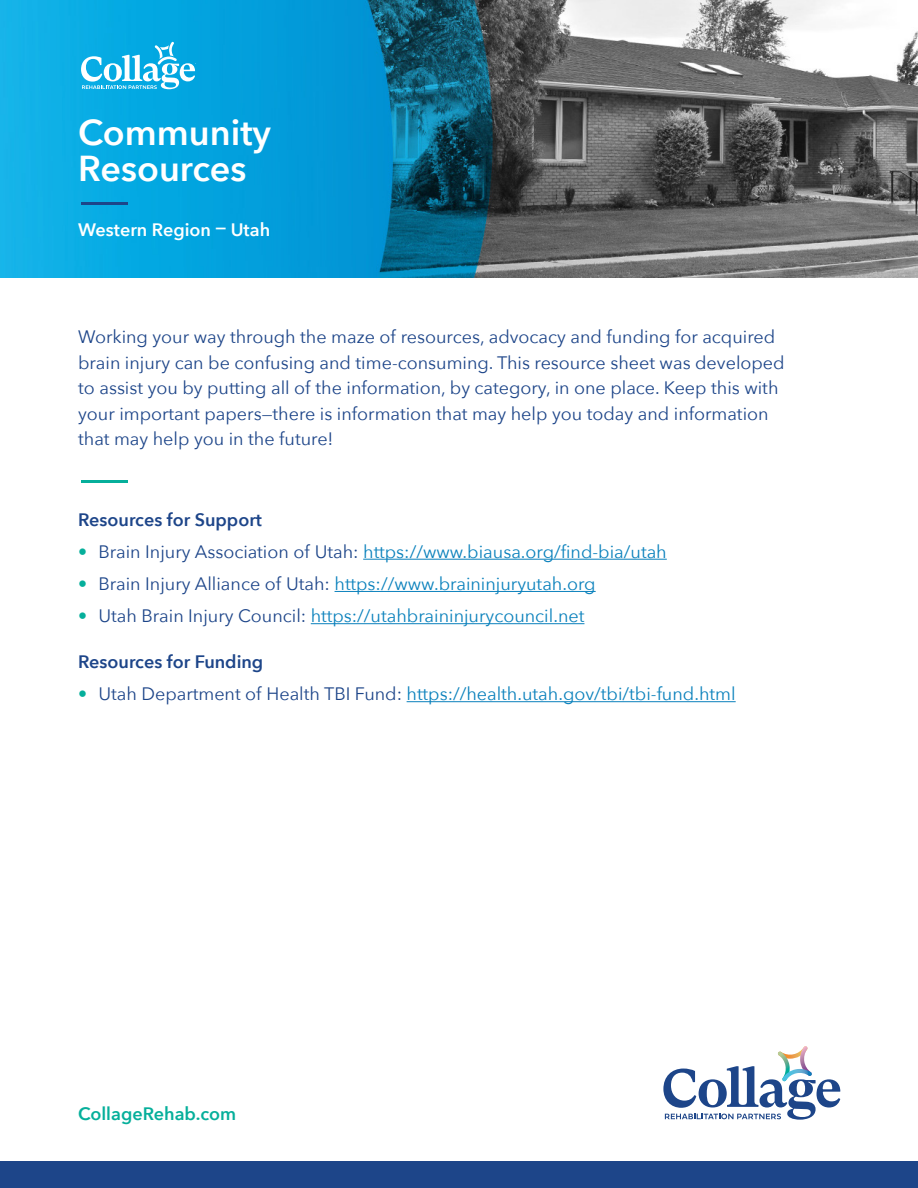
<style>
.page{position:relative;width:918px;height:1188px;background:#fff}
.page>*{position:absolute;margin:0;border:0;box-sizing:border-box;transform-origin:0 0}
.t1{font:600 36px/36px "Avenir Next";color:#fff}
.t2{font:18px/25.5px "Avenir Next";color:#1d4589}
.t3{font:18px "Avenir Next";color:#0a81bc}
.t4{font:600 18px "Avenir Next";color:#1d4589}
.t5{font:600 18px "Avenir Next";color:#fff}
.t6{font:600 18px "Avenir Next";color:#06af9b}
.s1{color:#06af9b}
.s2{color:#1d4589}
</style>
<div class="page">
<img style="left:0;top:0;width:918px;height:277px">
<svg style="left:81px;top:42px;width:114px;height:47px"></svg>
<svg style="left:663px;top:1046px;width:177px;height:74px"></svg>
<hr style="left:363px;top:559px;width:304px;height:1px;background:#0a81bc">
<hr style="left:335px;top:591px;width:261px;height:1px;background:#0a81bc">
<hr style="left:311px;top:623px;width:273px;height:1px;background:#0a81bc">
<hr style="left:407px;top:701px;width:329px;height:1px;background:#0a81bc">
<hr style="left:81px;top:203px;width:47px;height:2px;background:#1d4589">
<hr style="left:81px;top:480px;width:47px;height:2px;background:#06af9b">
<div style="left:0;top:1161px;width:918px;height:27px;background:#1d4589"></div>
<h1 class="t1" style="left:78px;top:114px;width:194px">Community<br>Resources</h1>
<p class="t5" style="left:78px;top:214px;width:194px">Western Region — Utah</p>
<p class="t2" style="left:78px;top:323px;width:708px">Working your way through the maze of resources, advocacy and funding for acquired brain injury can be confusing and time-consuming. This resource sheet was developed to assist you by putting all of the information, by category, in one place. Keep this with your important papers—there is information that may help you today and information that may help you in the future!</p>
<p class="t4" style="left:78px;top:504px;width:185px">Resources for Support</p>
<p class="t3" style="left:78px;top:536px;width:590px"><span class="s1">•</span> <span class="s2">Brain Injury Association of Utah:</span> https://www.biausa.org/find-bia/utah</p>
<p class="t3" style="left:78px;top:569px;width:519px"><span class="s1">•</span> <span class="s2">Brain Injury Alliance of Utah:</span> https://www.braininjuryutah.org</p>
<p class="t3" style="left:78px;top:601px;width:508px"><span class="s1">•</span> <span class="s2">Utah Brain Injury Council:</span> https://utahbraininjurycouncil.net</p>
<p class="t4" style="left:78px;top:646px;width:187px">Resources for Funding</p>
<p class="t3" style="left:78px;top:679px;width:659px"><span class="s1">•</span> <span class="s2">Utah Department of Health TBI Fund:</span> https://health.utah.gov/tbi/tbi-fund.html</p>
<p class="t6" style="left:78px;top:1098px;width:160px">CollageRehab.com</p>
</div>
